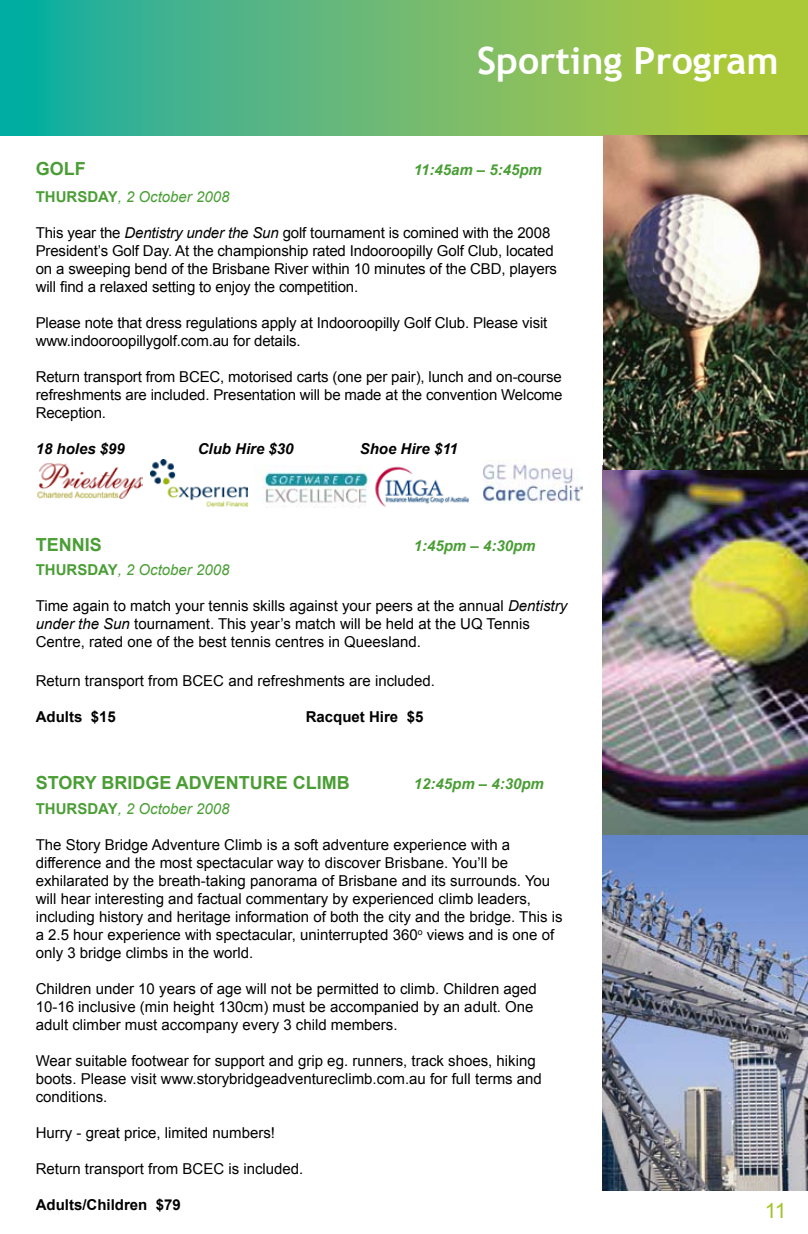
<style>
.page{position:relative;width:808px;height:1234px;background:#fff}
.page>*{position:absolute;margin:0;border:0;box-sizing:border-box;transform-origin:0 0}
.t1{font:700 37.5px "Trebuchet MS";color:#fff}
.t2{font:21px "Arial";color:#a2c528}
.t3{font:700 18px "Arial";color:#4a9e35}
.t4{font:15px/18px "Arial";color:#000}
.t5{font:italic 15px "Arial";color:#4a9e35}
.t6{font:italic 700 15px "Arial";color:#4a9e35}
.t7{font:700 15px "Arial";color:#000}
.t8{font:italic 700 15px "Arial";color:#000}
.s1{font-weight:700;font-style:normal}
.s2{font-style:italic}
</style>
<div class="page">
<svg style="left:0;top:0;width:808px;height:135px;background:#6bba6e"></svg>
<img style="left:603px;top:470px;width:205px;height:365px">
<img style="left:603px;top:135px;width:205px;height:335px">
<img style="left:603px;top:835px;width:205px;height:355px">
<img style="left:37px;top:463px;width:105px;height:36px">
<img style="left:151px;top:459px;width:96px;height:47px">
<img style="left:371px;top:466px;width:98px;height:41px">
<img style="left:484px;top:463px;width:99px;height:41px">
<img style="left:263px;top:465px;width:105px;height:42px">
<h1 class="t1" style="left:477px;top:38px;width:303px">Sporting Program</h1>
<p class="t3" style="left:36px;top:157px;width:52px">GOLF</p>
<p class="t6" style="left:414px;top:160px;width:130px">11:45am – 5:45pm</p>
<p class="t5" style="left:36px;top:187px;width:195px"><span class="s1">THURSDAY</span>, 2 October 2008</p>
<p class="t4" style="left:36px;top:224px;width:523px">This year the <span class="s2">Dentistry under the Sun</span> golf tournament is comined with the 2008<br>President’s Golf Day. At the championship rated Indooroopilly Golf Club, located on a sweeping bend of the Brisbane River within 10 minutes of the CBD, players will find a relaxed setting to enjoy the competition.</p>
<p class="t4" style="left:36px;top:314px;width:513px">Please note that dress regulations apply at Indooroopilly Golf Club. Please visit www.indooroopillygolf.com.au for details.</p>
<p class="t4" style="left:36px;top:368px;width:528px;text-align:justify">Return transport from BCEC, motorised carts (one per pair), lunch and on-course refreshments are included. Presentation will be made at the convention Welcome Reception.</p>
<p class="t8" style="left:36px;top:439px;width:91px">18 holes $99</p>
<p class="t8" style="left:198px;top:439px;width:97px">Club Hire $30</p>
<p class="t8" style="left:360px;top:439px;width:100px">Shoe Hire $11</p>
<p class="t3" style="left:36px;top:532px;width:68px">TENNIS</p>
<p class="t6" style="left:414px;top:535px;width:123px">1:45pm – 4:30pm</p>
<p class="t5" style="left:36px;top:559px;width:195px"><span class="s1">THURSDAY</span>, 2 October 2008</p>
<p class="t4" style="left:36px;top:596px;width:533px">Time again to match your tennis skills against your peers at the annual <span class="s2">Dentistry under the Sun</span> tournament. This year’s match will be held at the UQ Tennis<br>Centre, rated one of the best tennis centres in Queesland.</p>
<p class="t4" style="left:36px;top:672px;width:401px">Return transport from BCEC and refreshments are included.</p>
<p class="t7" style="left:36px;top:707px;width:82px">Adults $15</p>
<p class="t7" style="left:306px;top:707px;width:119px">Racquet Hire $5</p>
<p class="t3" style="left:36px;top:771px;width:316px">STORY BRIDGE ADVENTURE CLIMB</p>
<p class="t6" style="left:414px;top:774px;width:132px">12:45pm – 4:30pm</p>
<p class="t5" style="left:36px;top:798px;width:195px"><span class="s1">THURSDAY</span>, 2 October 2008</p>
<p class="t4" style="left:36px;top:835px;width:528px">The Story Bridge Adventure Climb is a soft adventure experience with a difference and the most spectacular way to discover Brisbane. You’ll be exhilarated by the breath-taking panorama of Brisbane and its surrounds. You will hear interesting and factual commentary by experienced climb leaders, including history and heritage information of both the city and the bridge. This is a 2.5 hour experience with spectacular, uninterrupted 360<sup>o</sup> views and is one of only 3 bridge climbs in the world.</p>
<p class="t4" style="left:36px;top:979px;width:503px">Children under 10 years of age will not be permitted to climb. Children aged<br>10-16 inclusive (min height 130cm) must be accompanied by an adult. One adult climber must accompany every 3 child members.</p>
<p class="t4" style="left:36px;top:1051px;width:508px">Wear suitable footwear for support and grip eg. runners, track shoes, hiking boots. Please visit www.storybridgeadventureclimb.com.au for full terms and conditions.</p>
<p class="t4" style="left:36px;top:1123px;width:241px">Hurry - great price, limited numbers!</p>
<p class="t4" style="left:36px;top:1159px;width:269px">Return transport from BCEC is included.</p>
<p class="t7" style="left:36px;top:1194px;width:147px">Adults/Children $79</p>
<h2 class="t2" style="left:765px;top:1196px;width:23px">11</h2>
</div>
